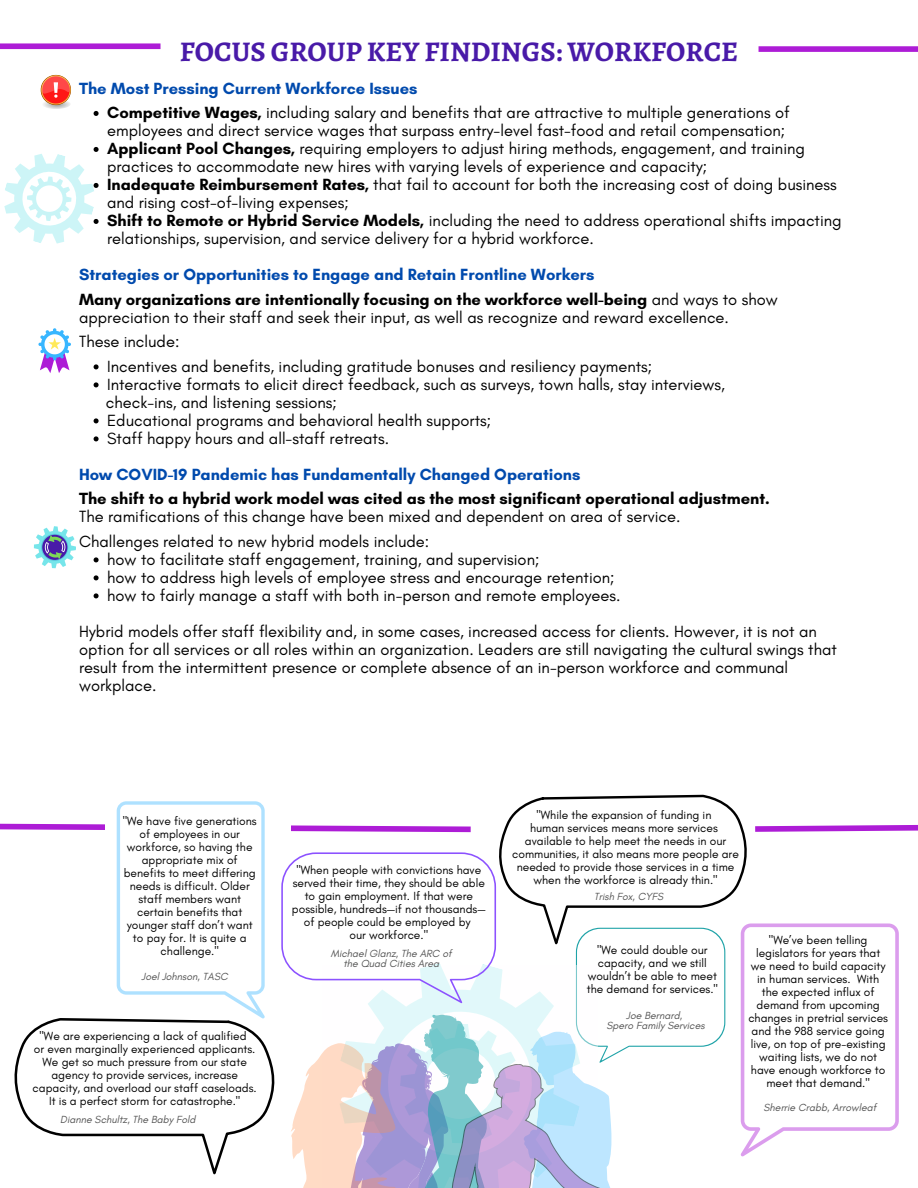
<style>
.page{position:relative;width:918px;height:1188px;background:#fff}
.page>*{position:absolute;margin:0;border:0;box-sizing:border-box;transform-origin:0 0}
.t1{font:700 28.5px "Alegreya";color:#491aa8}
.t2{font:16.5px/18px "Glacial Indifference";color:#000}
.t3{font:700 16.5px/24.5px "Glacial Indifference";color:#000}
.t4{font:700 16.5px "Glacial Indifference";color:#004aad}
.t5{font:12px/13px "Glacial Indifference";color:#000;text-align:center}
.t6{font:italic 10.5px/10.5px "Glacial Indifference";color:#545454;text-align:center}
.s1{font-weight:700}
.s2{color:#004aad}
.s3{font-weight:400}
</style>
<div class="page">
<svg style="left:38px;top:328px;width:33px;height:45px"></svg>
<svg style="left:94px;top:111px;width:5px;height:5px"></svg>
<svg style="left:94px;top:364px;width:5px;height:5px"></svg>
<svg style="left:94px;top:382px;width:5px;height:5px"></svg>
<svg style="left:94px;top:418px;width:5px;height:5px"></svg>
<svg style="left:94px;top:436px;width:5px;height:5px"></svg>
<svg style="left:94px;top:557px;width:5px;height:5px"></svg>
<svg style="left:94px;top:575px;width:5px;height:5px"></svg>
<svg style="left:94px;top:593px;width:5px;height:5px"></svg>
<svg style="left:41px;top:75px;width:30px;height:34px"></svg>
<div style="left:759px;top:46px;width:159px;height:6px;background:#ad1cd6"></div>
<div style="left:0;top:43px;width:161px;height:6px;background:#ad1cd6"></div>
<svg style="left:0;top:796px;width:918px;height:392px"></svg>
<svg style="left:4px;top:147px;width:95px;height:97px"></svg>
<svg style="left:33px;top:526px;width:43px;height:43px"></svg>
<h1 class="t1" style="left:180px;top:33px;width:560px">FOCUS GROUP KEY FINDINGS: WORKFORCE</h1>
<p class="t4" style="left:79px;top:78px;width:340px">The Most Pressing Current Workforce Issues</p>
<p class="t2" style="left:107px;top:104px;width:736px"><span class="s1">Competitive Wages,</span> including salary and benefits that are attractive to multiple generations of employees and direct service wages that surpass entry-level fast-food and retail compensation; <span class="s1">Applicant Pool Changes,</span> requiring employers to adjust hiring methods, engagement, and training practices to accommodate new hires with varying levels of experience and capacity;<br><span class="s1">Inadequate Reimbursement Rates,</span> that fail to account for both the increasing cost of doing business and rising cost-of-living expenses;<br><span class="s1">Shift to Remote or Hybrid Service Models,</span> including the need to address operational shifts impacting relationships, supervision, and service delivery for a hybrid workforce.</p>
<p class="t3" style="left:79px;top:262px;width:700px"><span class="s2">Strategies or Opportunities to Engage and Retain Frontline Workers<br></span>Many organizations are intentionally focusing on the workforce well-being <span class="s3">and ways to show</span></p>
<p class="t2" style="left:79px;top:305px;width:651px;line-height:24.5px">appreciation to their staff and seek their input, as well as recognize and reward excellence.<br>These include:</p>
<p class="t2" style="left:107px;top:357px;width:619px">Incentives and benefits, including gratitude bonuses and resiliency payments;<br>Interactive formats to elicit direct feedback, such as surveys, town halls, stay interviews,</p>
<p class="t2" style="left:107px;top:411px;width:386px">Educational programs and behavioral health supports;<br>Staff happy hours and all-staff retreats.</p>
<p class="t2" style="left:106px;top:393px;width:233px">check-ins, and listening sessions;</p>
<p class="t4" style="left:79px;top:464px;width:503px">How COVID-19 Pandemic has Fundamentally Changed Operations</p>
<p class="t3" style="left:79px;top:486px;width:692px">The shift to a hybrid work model was cited as the most significant operational adjustment.</p>
<p class="t2" style="left:79px;top:504px;width:603px;line-height:24.5px">The ramifications of this change have been mixed and dependent on area of service.<br>Challenges related to new hybrid models include:</p>
<p class="t2" style="left:107px;top:550px;width:515px">how to facilitate staff engagement, training, and supervision;<br>how to address high levels of employee stress and encourage retention; how to fairly manage a staff with both in-person and remote employees.</p>
<p class="t2" style="left:79px;top:622px;width:759px">Hybrid models offer staff flexibility and, in some cases, increased access for clients. However, it is not an option for all services or all roles within an organization. Leaders are still navigating the cultural swings that result from the intermittent presence or complete absence of an in-person workforce and communal workplace.</p>
<p class="t5" style="left:123px;top:815px;width:136px">"We have five generations of employees in our workforce, so having the appropriate mix of benefits to meet differing needs is difficult. Older staff members want certain benefits that younger staff don’t want to pay for. It is quite a challenge."</p>
<p class="t6" style="left:142px;top:971px;width:88px">Joel Johnson, TASC</p>
<p class="t5" style="left:33px;top:1029px;width:226px">"We are experiencing a lack of qualified<br>or even marginally experienced applicants.<br>We get so much pressure from our state agency to provide services, increase capacity, and overload our staff caseloads.<br>It is a perfect storm for catastrophe."</p>
<p class="t6" style="left:60px;top:1114px;width:137px">Dianne Schultz, The Baby Fold</p>
<p class="t5" style="left:292px;top:863px;width:195px">"When people with convictions have served their time, they should be able to gain employment. If that were possible, hundreds—if not thousands— of people could be employed by<br>our workforce."</p>
<p class="t6" style="left:331px;top:948px;width:122px">Michael Glanz, The ARC of the Quad Cities Area</p>
<p class="t5" style="left:512px;top:808px;width:228px">"While the expansion of funding in<br>human services means more services available to help meet the needs in our communities, it also means more people are needed to provide those services in a time when the workforce is already thin."</p>
<p class="t6" style="left:594px;top:891px;width:70px">Trish Fox, CYFS</p>
<p class="t5" style="left:587px;top:943px;width:133px">"We could double our capacity, and we still wouldn’t be able to meet the demand for services."</p>
<p class="t6" style="left:607px;top:1010px;width:100px">Joe Bernard,<br>Spero Family Services</p>
<p class="t5" style="left:748px;top:933px;width:141px">"We’ve been telling legislators for years that we need to build capacity in human services. With the expected influx of demand from upcoming changes in pretrial services and the 988 service going live, on top of pre-existing waiting lists, we do not have enough workforce to meet that demand."</p>
<p class="t6" style="left:764px;top:1102px;width:114px">Sherrie Crabb, Arrowleaf</p>
</div>
